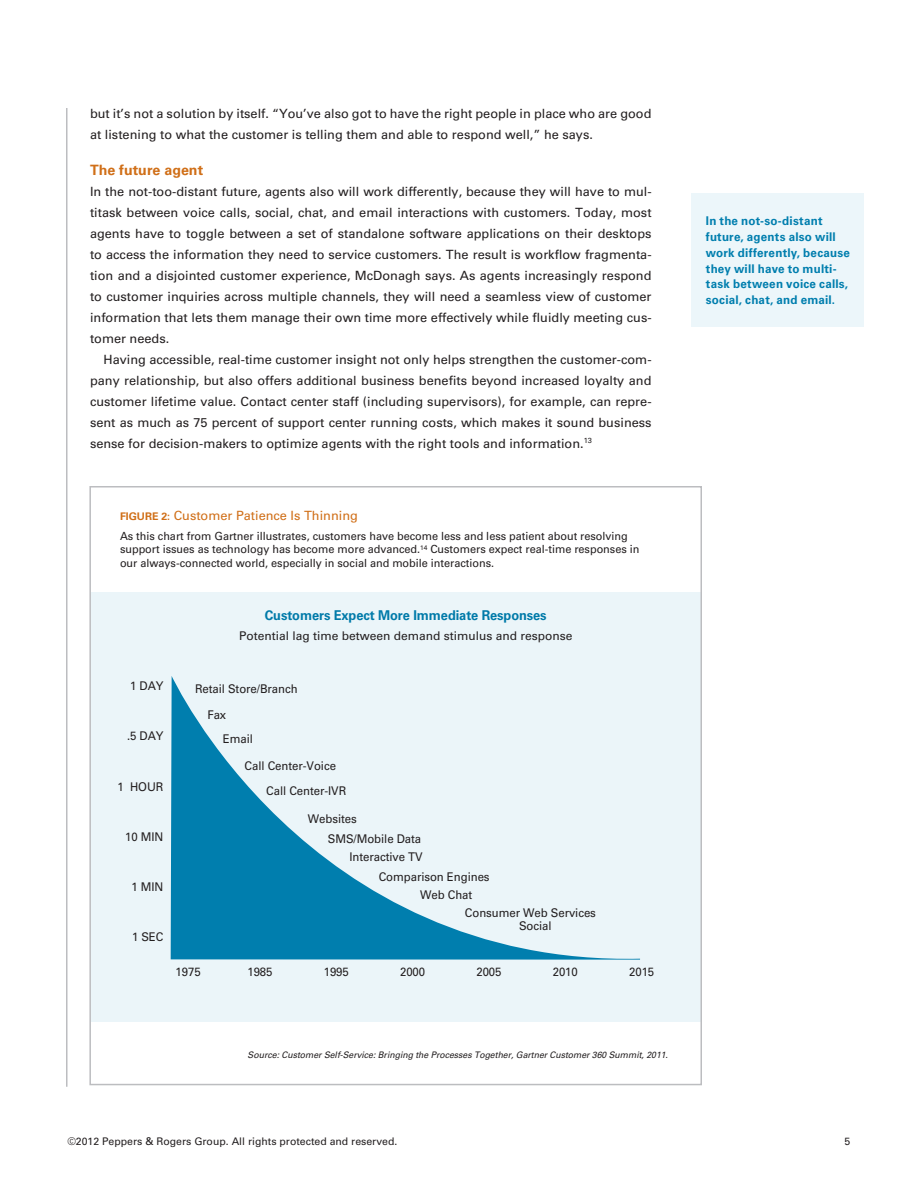
<style>
.page{position:relative;width:918px;height:1188px;background:#fff}
.page>*{position:absolute;margin:0;border:0;box-sizing:border-box;transform-origin:0 0}
.t1{font:700 14.25px "Univers";color:#d06f18}
.t2{font:700 13.5px "Univers";letter-spacing:-.005em;color:#007aa9;scale:.95 1}
.t3{font:12.75px/21px "Univers";color:#231f20;text-align:justify}
.t4{font:12.75px "Univers";color:#d06f18}
.t5{font:12px "Univers";letter-spacing:-.005em;color:#231f20;scale:.95 1}
.t6{font:700 12px/15.8px "Univers";letter-spacing:.02em;color:#007eae}
.t7{font:12px "Univers";letter-spacing:-.005em;color:#231f20}
.t8{font:11.25px/13.5px "Univers";letter-spacing:-.005em;color:#231f20}
.t9{font:10.5px "Univers";color:#231f20}
.t10{font:italic 9px "Univers";letter-spacing:-.005em;color:#231f20}
.s1{font-weight:700;font-size:10.5px}
</style>
<div class="page">
<hr style="left:66px;top:108px;width:2px;height:979px;background:#bcbdc0">
<div style="left:91px;top:592px;width:611px;height:430px;background:#ebf5f9"></div>
<div style="left:692px;top:194px;width:172px;height:133px;background:#ecf6fa"></div>
<svg style="left:171px;top:676px;width:469px;height:284px"></svg>
<p class="t3" style="left:90px;top:103px;width:563px">but it’s not a solution by itself. “You’ve also got to have the right people in place who are good at listening to what the customer is telling them and able to respond well,” he says.</p>
<p class="t1" style="left:90px;top:161px;width:115px">The future agent</p>
<p class="t3" style="left:90px;top:181px;width:563px">In the not-too-distant future, agents also will work differently, because they will have to mul&shy;titask between voice calls, social, chat, and email interactions with customers. Today, most agents have to toggle between a set of standalone software applications on their desktops to access the information they need to service customers. The result is workflow fragmenta&shy;tion and a disjointed customer experience, McDonagh says. As agents increasingly respond to customer inquiries across multiple channels, they will need a seamless view of customer information that lets them manage their own time more effectively while fluidly meeting cus&shy;tomer needs.</p>
<p class="t3" style="left:90px;top:349px;width:563px;text-indent:14px">Having accessible, real-time customer insight not only helps strengthen the customer-com&shy;pany relationship, but also offers additional business benefits beyond increased loyalty and customer lifetime value. Contact center staff (including supervisors), for example, can repre&shy;sent as much as 75 percent of support center running costs, which makes it sound business sense for decision-makers to optimize agents with the right tools and information.<sup>13</sup></p>
<p class="t4" style="left:120px;top:507px;width:239px"><span class="s1">Figure 2:</span> Customer Patience Is Thinning</p>
<p class="t8" style="left:120px;top:529px;width:521px">As this chart from Gartner illustrates, customers have become less and less patient about resolving support issues as technology has become more advanced.<sup>14</sup> Customers expect real-time responses in our always-connected world, especially in social and mobile interactions.</p>
<p class="t2" style="left:265px;top:608px;width:298px">Customers Expect More Immediate Responses</p>
<p class="t7" style="left:239px;top:629px;width:335px">Potential lag time between demand stimulus and response</p>
<p class="t5" style="left:130px;top:679px;width:37px">1 DAY</p>
<p class="t5" style="left:127px;top:729px;width:40px">.5 DAY</p>
<p class="t5" style="left:118px;top:779px;width:50px">1 HOUR</p>
<p class="t5" style="left:125px;top:829px;width:42px">10 MIN</p>
<p class="t5" style="left:131px;top:880px;width:35px">1 MIN</p>
<p class="t5" style="left:132px;top:930px;width:35px">1 SEC</p>
<p class="t5" style="left:195px;top:682px;width:110px">Retail Store/Branch</p>
<p class="t5" style="left:207px;top:708px;width:21px">Fax</p>
<p class="t5" style="left:223px;top:731px;width:33px">Email</p>
<p class="t5" style="left:245px;top:759px;width:98px">Call Center-Voice</p>
<p class="t5" style="left:266px;top:784px;width:86px">Call Center-IVR</p>
<p class="t5" style="left:308px;top:811px;width:53px">Websites</p>
<p class="t5" style="left:328px;top:832px;width:100px">SMS/Mobile Data</p>
<p class="t5" style="left:350px;top:850px;width:79px">Interactive TV</p>
<p class="t5" style="left:379px;top:869px;width:118px">Comparison Engines</p>
<p class="t5" style="left:420px;top:887px;width:56px">Web Chat</p>
<p class="t5" style="left:465px;top:905px;width:139px">Consumer Web Services</p>
<p class="t5" style="left:519px;top:919px;width:36px">Social</p>
<p class="t5" style="left:176px;top:965px;width:28px">1975</p>
<p class="t5" style="left:247px;top:965px;width:28px">1985</p>
<p class="t5" style="left:324px;top:965px;width:28px">1995</p>
<p class="t5" style="left:400px;top:965px;width:28px">2000</p>
<p class="t5" style="left:476px;top:965px;width:28px">2005</p>
<p class="t5" style="left:553px;top:965px;width:28px">2010</p>
<p class="t5" style="left:629px;top:965px;width:28px">2015</p>
<p class="t10" style="left:248px;top:1050px;width:422px">Source: Customer Self-Service: Bringing the Processes Together, Gartner Customer 360 Summit, 2011.</p>
<p class="t6" style="left:706px;top:213px;width:146px">In the not-so-distant future, agents also will work differently, because they will have to multi&shy;task between voice calls, social, chat, and email.</p>
<p class="t9" style="left:68px;top:1135px;width:331px">©2012 Peppers &amp; Rogers Group. All rights protected and reserved.</p>
<p class="t9" style="left:845px;top:1135px;width:7px">5</p>
</div>
